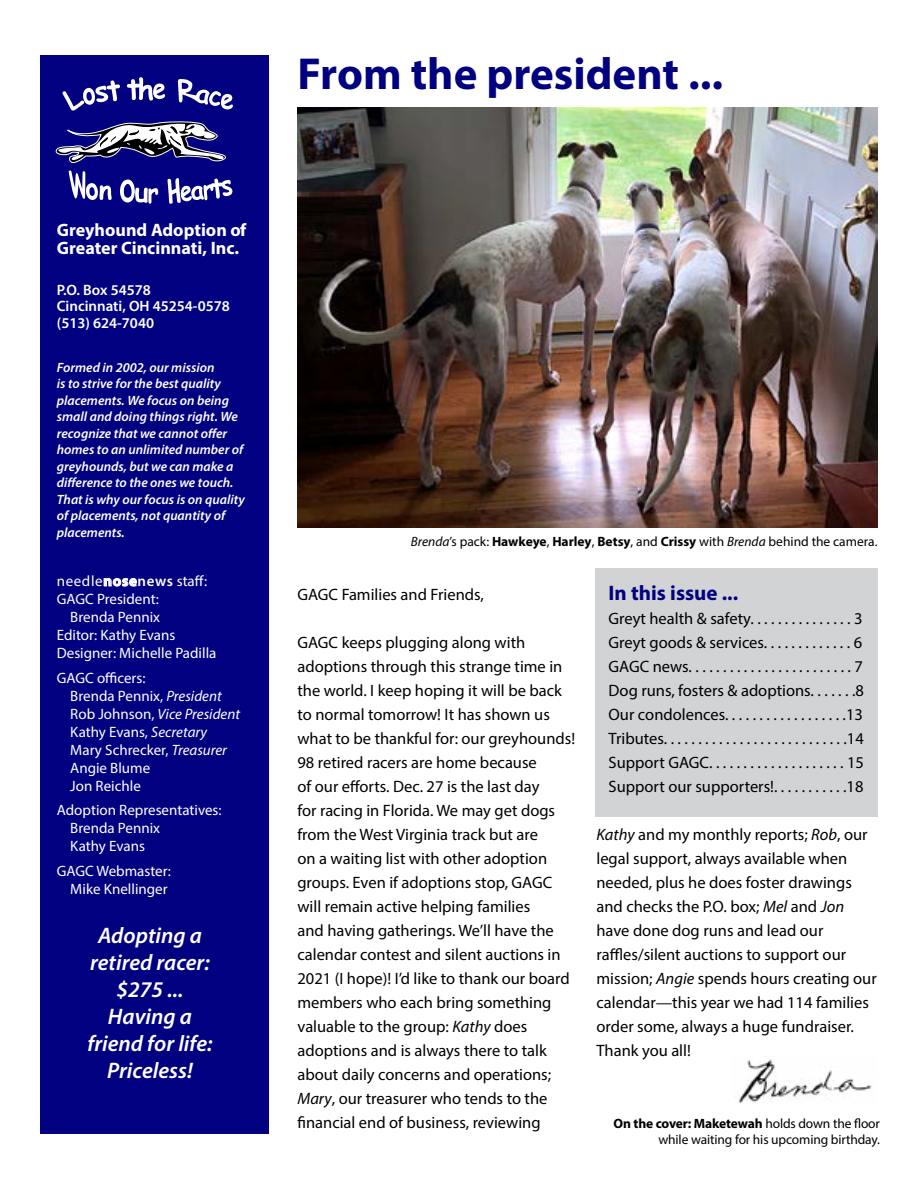
<style>
.page{position:relative;width:918px;height:1188px;background:#fff}
.page>*{position:absolute;margin:0;border:0;box-sizing:border-box;transform-origin:0 0}
.t1{font:700 45px "Myriad Pro";color:#010080}
.t2{font:italic 600 22.5px/27px "Myriad Pro";color:#fff;text-align:center}
.TOC_title{font:700 21px "Myriad Pro";color:#010080}
.t3{font:700 18px/18px "Myriad Pro";color:#fff}
.TOC_title-2{font:16.5px/24px "Myriad Pro";color:#000}
.Body_copy_grafs{font:16.5px "Myriad Pro";color:#000}
.t4{font:15px/18px "Myriad Pro";color:#fff}
.t5{font:600 15px/16.5px "Myriad Pro";color:#fff}
.t6{font:15px "Myriad Pro";letter-spacing:.04em;color:#fff}
.t7{font:italic 600 13.5px/16.5px "Myriad Pro";color:#fff}
.t8{font:13.5px/16.5px "Myriad Pro";letter-spacing:-.01em;color:#000;text-align:right}
.s1{font-weight:700}
.s2{font-weight:600}
.s3{font-style:italic}
</style>
<div class="page">
<div style="left:41px;top:55px;width:228px;height:1079px;background:#010080"></div>
<svg style="left:62px;top:80px;width:58px;height:31px"></svg>
<svg style="left:127px;top:78px;width:38px;height:23px"></svg>
<svg style="left:178px;top:79px;width:55px;height:30px"></svg>
<svg style="left:56px;top:121px;width:177px;height:83px"></svg>
<img style="left:739px;top:1056px;width:133px;height:47px">
<img style="left:297px;top:108px;width:581px;height:420px">
<div style="left:595px;top:568px;width:283px;height:249px;background:#d1d3d4"></div>
<p class="t3" style="left:57px;top:220px;width:191px">Greyhound Adoption of<br>Greater Cincinnati, Inc.</p>
<p class="t5" style="left:57px;top:281px;width:175px">P.O. Box 54578<br>Cincinnati, OH 45254-0578 (513) 624-7040</p>
<p class="t7" style="left:57px;top:358px;width:189px">Formed in 2002, our mission<br>is to strive for the best quality placements. We focus on being small and doing things right. We recognize that we cannot offer homes to an unlimited number of greyhounds, but we can make a difference to the ones we touch.<br>That is why our focus is on quality of placements, not quantity of placements.</p>
<p class="t6" style="left:57px;top:572px;width:152px">needle<span class="s1">nose</span><span class="s2">news</span> staff:</p>
<p class="t4" style="left:57px;top:590px;width:103px">GAGC President:</p>
<p class="t4" style="left:70px;top:608px;width:91px">Brenda Pennix</p>
<p class="t4" style="left:57px;top:626px;width:120px">Editor: Kathy Evans</p>
<p class="t4" style="left:57px;top:644px;width:161px">Designer: Michelle Padilla</p>
<p class="t4" style="left:70px;top:668px;width:171px;text-indent:-14px">GAGC officers:<br>Brenda Pennix, <span class="s3">President<br></span>Rob Johnson, <span class="s3">Vice President<br></span>Kathy Evans, <span class="s3">Secretary<br></span>Mary Schrecker, <span class="s3">Treasurer<br></span>Angie Blume<br>Jon Reichle</p>
<p class="t4" style="left:70px;top:801px;width:153px;text-indent:-14px">Adoption Representatives:<br>Brenda Pennix<br>Kathy Evans</p>
<p class="t4" style="left:57px;top:862px;width:116px;text-align:right">GAGC Webmaster:<br>Mike Knellinger</p>
<h2 class="t2" style="left:87px;top:921px;width:127px">Adopting a retired racer: $275 ...<br>Having a friend for life:<br>Priceless!</h2>
<h1 class="t1" style="left:297px;top:44px;width:427px">From the president ...</h1>
<p class="t8" style="left:411px;top:533px;width:468px"><span class="s3">Brenda</span>’s pack: <span class="s1">Hawkeye</span>, <span class="s1">Harley</span>, <span class="s1">Betsy</span>, and <span class="s1">Crissy</span> with <span class="s3">Brenda</span> behind the camera.</p>
<p class="Body_copy_grafs" style="left:297px;top:584px;width:188px">GAGC Families and Friends,</p>
<p class="TOC_title-2" style="left:297px;top:630px;width:279px">GAGC keeps plugging along with adoptions through this strange time in the world. I keep hoping it will be back to normal tomorrow! It has shown us what to be thankful for: our greyhounds!<br>98 retired racers are home because<br>of our efforts. Dec. 27 is the last day<br>for racing in Florida. We may get dogs from the West Virginia track but are<br>on a waiting list with other adoption groups. Even if adoptions stop, GAGC will remain active helping families<br>and having gatherings. We’ll have the calendar contest and silent auctions in 2021 (I hope)! I’d like to thank our board members who each bring something valuable to the group: <span class="s3">Kathy</span> does adoptions and is always there to talk about daily concerns and operations; <span class="s3">Mary</span>, our treasurer who tends to the financial end of business, reviewing</p>
<p class="TOC_title" style="left:609px;top:579px;width:131px">In this issue ...</p>
<p class="TOC_title-2" style="left:609px;top:606px;width:256px">Greyt health &amp; safety. . . . . . . . . . . . . . . 3</p>
<p class="TOC_title-2" style="left:609px;top:630px;width:255px">Greyt goods &amp; services. . . . . . . . . . . . . 6</p>
<p class="TOC_title-2" style="left:609px;top:654px;width:256px">GAGC news. . . . . . . . . . . . . . . . . . . . . . . . 7</p>
<p class="TOC_title-2" style="left:609px;top:678px;width:257px">Dog runs, fosters &amp; adoptions. . . . . . .8</p>
<p class="TOC_title-2" style="left:609px;top:702px;width:256px">Our condolences. . . . . . . . . . . . . . . . . .13</p>
<p class="TOC_title-2" style="left:609px;top:726px;width:257px">Tributes. . . . . . . . . . . . . . . . . . . . . . . . . . .14</p>
<p class="TOC_title-2" style="left:609px;top:750px;width:257px">Support GAGC. . . . . . . . . . . . . . . . . . . . 15</p>
<p class="TOC_title-2" style="left:609px;top:774px;width:256px">Support our supporters!. . . . . . . . . . .18</p>
<p class="TOC_title-2" style="left:596px;top:822px;width:282px"><span class="s3">Kathy</span> and my monthly reports; <span class="s3">Rob</span>, our legal support, always available when needed, plus he does foster drawings and checks the P.O. box; <span class="s3">Mel</span> and <span class="s3">Jon </span>have done dog runs and lead our raffles/silent auctions to support our mission; <span class="s3">Angie</span> spends hours creating our calendar—this year we had 114 families order some, always a huge fundraiser.<br>Thank you all!</p>
<p class="t8" style="left:614px;top:1115px;width:268px"><span class="s1">On the cover: Maketewah</span> holds down the floor while waiting for his upcoming birthday.</p>
</div>
